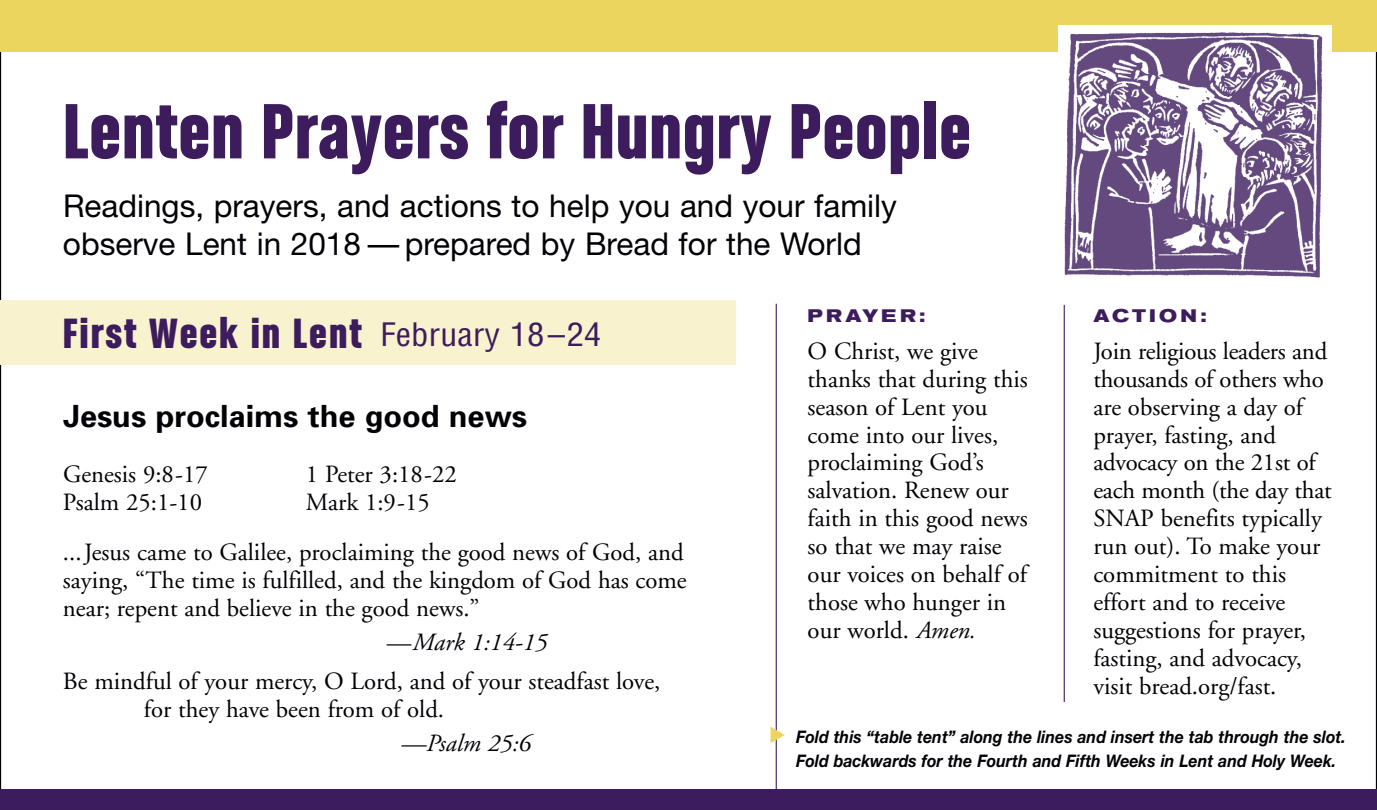
<style>
.page{position:relative;width:1377px;height:810px;background:#fff}
.page>*{position:absolute;margin:0;border:0;box-sizing:border-box;transform-origin:0 0}
.t1{font:83.25px "Chalet Comprime Hong Kong Sixty";letter-spacing:.01em;color:#3d1c5d;scale:1.05 1}
.t2{font:45px "Chalet Comprime Hong Kong Sixty";letter-spacing:.04em;color:#3d1c5d;scale:1.1 1}
.t3{font:31.5px/38.2px "Helvetica Neue";color:#000006}
.t4{font:700 30.6px "Univers";color:#000006}
.t5{font:24.75px/27.9px "Adobe Garamond";color:#000006}
.t6{font:italic 24.75px "Adobe Garamond";color:#000006}
.t7{font:700 expanded 18px "Akzidenz Grotesk BE";letter-spacing:.175em;color:#3d1c5d}
.t8{font:italic 700 17.32px/24.8px "Helvetica Neue";color:#000006;scale:.92 1}
.s1{font-style:italic}
.s2{font-family:"Helvetica";font-stretch:condensed;font-size:31.5px}
</style>
<div class="page">
<div style="left:0;top:300px;width:736px;height:64px;background:#f9f2cf"></div>
<div style="left:0;top:0;width:1377px;height:52px;background:#ecd55f"></div>
<hr style="left:776px;top:304px;width:1px;height:486px;background:#3d1c5d">
<hr style="left:1064px;top:305px;width:1px;height:397px;background:#3d1c5d">
<div style="left:0;top:790px;width:1377px;height:20px;background:#3d1c5d"></div>
<img style="left:1058px;top:25px;width:273px;height:253px">
<svg style="left:775px;top:727px;width:2px;height:16px"></svg>
<h1 class="t1" style="left:63px;top:81px;width:866px">Lenten Prayers for Hungry People</h1>
<p class="t3" style="left:63px;top:190px;width:836px">Readings, prayers, and actions to help you and your family observe Lent in 2018 — prepared by Bread for the World</p>
<p class="t7" style="left:1093px;top:309px;width:115px">ACTION:</p>
<p class="t5" style="left:1093px;top:339px;width:240px">Join religious leaders and thousands of others who are observing a day of prayer, fasting, and advocacy on the 21st of each month (the day that<br>SNAP benefits typically run out). To make your commitment to this effort and to receive suggestions for prayer, fasting, and advocacy, visit bread.org/fast.</p>
<p class="t7" style="left:808px;top:309px;width:119px">PRAYER:</p>
<p class="t5" style="left:808px;top:339px;width:222px">O Christ, we give thanks that during this season of Lent you come into our lives, proclaiming God’s salvation. Renew our faith in this good news so that we may raise our voices on behalf of those who hunger in our world. <span class="s1">Amen.</span></p>
<h2 class="t2" style="left:63px;top:306px;width:491px">First Week in Lent <span class="s2">February 18–24</span></h2>
<p class="t4" style="left:63px;top:405px;width:466px">Jesus proclaims the good news</p>
<p class="t5" style="left:63px;top:462px;width:146px">Genesis 9:8-17</p>
<p class="t5" style="left:306px;top:462px;width:152px">1 Peter 3:18-22</p>
<p class="t5" style="left:63px;top:490px;width:141px">Psalm 25:1-10</p>
<p class="t5" style="left:63px;top:479px;width:622px;line-height:50.4px;text-align:center">Mark 1:9-15<br>...Jesus came to Galilee, proclaiming the good news of God, and</p>
<p class="t5" style="left:63px;top:569px;width:625px">saying, “The time is fulfilled, and the kingdom of God has come near; repent and believe in the good news.”</p>
<p class="t5" style="left:63px;top:625px;width:599px;line-height:39.1px;text-indent:324px">—<span class="s1">Mark 1:14-15<br></span>Be mindful of your mercy, O Lord, and of your steadfast love,</p>
<p class="t5" style="left:144px;top:697px;width:302px">for they have been from of old.</p>
<p class="t6" style="left:401px;top:733px;width:131px">—Psalm 25:6</p>
<p class="t8" style="left:796px;top:726px;width:599px">Fold this “table tent” along the lines and insert the tab through the slot.<br>Fold backwards for the Fourth and Fifth Weeks in Lent and Holy Week.</p>
</div>
